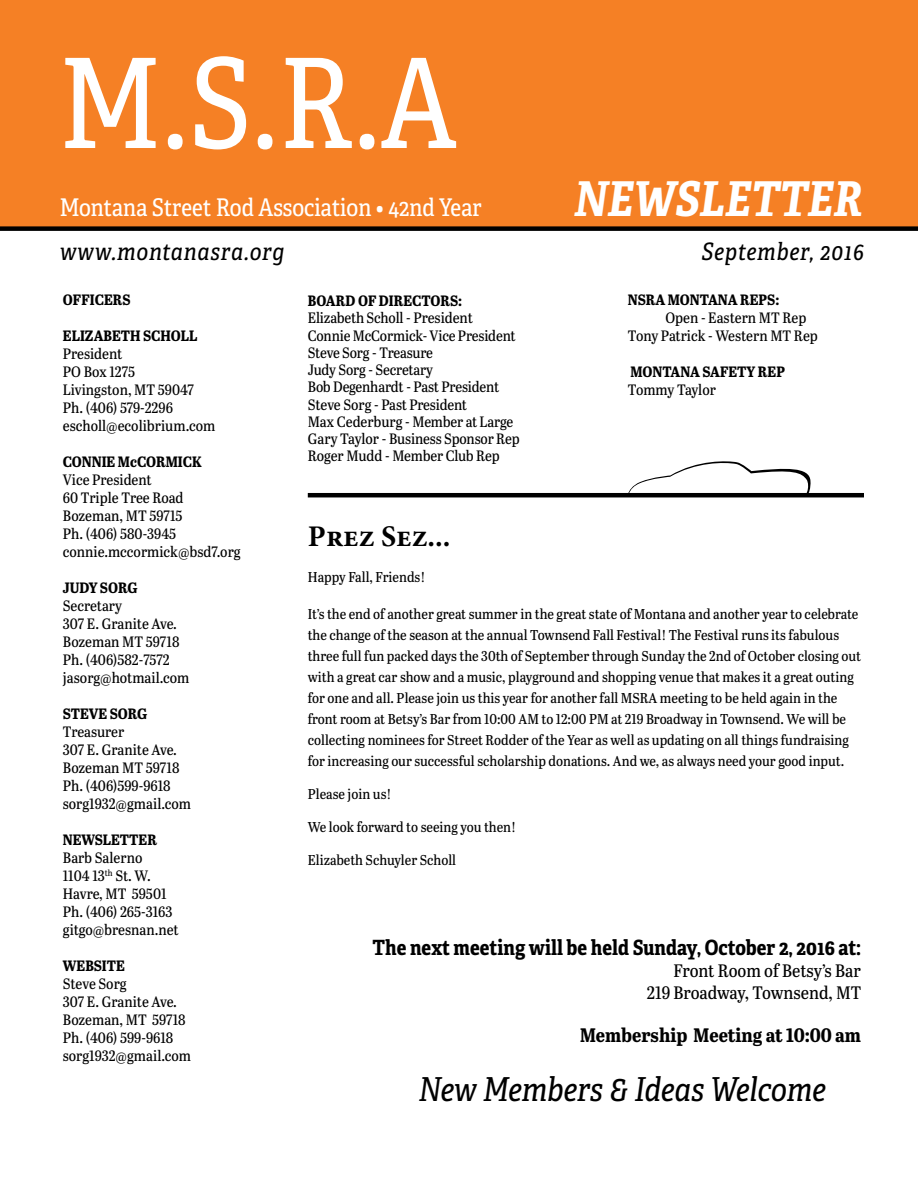
<style>
.page{position:relative;width:918px;height:1188px;background:#fff}
.page>*{position:absolute;margin:0;border:0;box-sizing:border-box;transform-origin:0 0}
.t1{font:124.5px "Adelle Condensed";color:#fff}
.t2{font:italic 700 48px "Adelle Condensed";color:#fff}
.t3{font:italic 33px "Adelle Condensed";color:#000}
.t4{font:700 30px "Minion Pro";color:#000}
.t5{font:24.3px "Adelle Condensed";color:#fff}
.t6{font:italic 24px "Adelle Condensed";letter-spacing:.04em;color:#000}
.t7{font:700 21px "Adelle Condensed";color:#000}
.t8{font:700 19.5px "Abril Titling Semi Cnd";color:#000}
.t9{font:18px/21.8px "Abril Titling Semi Cnd";color:#000;text-align:right}
.t10{font:15px/18px "Abril Titling Semi Cnd";color:#000}
.t11{font:700 15px "Abril Titling Semi Cnd";color:#000}
.t12{font:15px "Abril Titling Semi Cnd";letter-spacing:-.02em;color:#000}
.t13{font:14.25px/21px "Abril Titling Semi Cnd";color:#000}
</style>
<div class="page">
<div style="left:0;top:0;width:918px;height:229px;background:#f58025"></div>
<div style="left:0;top:226px;width:918px;height:5px;background:#000"></div>
<hr style="left:308px;top:493px;width:556px;height:4px;background:#000">
<svg style="left:628px;top:461px;width:183px;height:32px"></svg>
<h1 class="t1" style="left:60px;top:15px;width:399px">M.S.R.A</h1>
<h3 class="t5" style="left:60px;top:190px;width:424px">Montana Street Rod Association • 42nd Year</h3>
<h3 class="t6" style="left:60px;top:234px;width:226px">www.montanasra.org</h3>
<h2 class="t2" style="left:575px;top:163px;width:289px">NEWSLETTER</h2>
<h3 class="t6" style="left:701px;top:234px;width:164px">September, 2016</h3>
<p class="t11" style="left:63px;top:289px;width:69px">OFFICERS</p>
<p class="t11" style="left:63px;top:325px;width:136px">ELIZABETH SCHOLL</p>
<p class="t10" style="left:63px;top:344px;width:154px">President<br>PO Box 1275<br>Livingston, MT 59047<br>Ph. (406) 579-2296 escholl@ecolibrium.com</p>
<p class="t11" style="left:63px;top:451px;width:140px">CONNIE McCORMICK</p>
<p class="t10" style="left:63px;top:470px;width:179px">Vice President<br>60 Triple Tree Road<br>Bozeman, MT 59715<br>Ph. (406) 580-3945 connie.mccormick@bsd7.org</p>
<p class="t11" style="left:63px;top:577px;width:76px">JUDY SORG</p>
<p class="t10" style="left:63px;top:596px;width:128px">Secretary<br>307 E. Granite Ave.<br>Bozeman MT 59718<br>Ph. (406)582-7572 jasorg@hotmail.com</p>
<p class="t11" style="left:63px;top:703px;width:86px">STEVE SORG</p>
<p class="t10" style="left:63px;top:722px;width:130px">Treasurer<br>307 E. Granite Ave.<br>Bozeman MT 59718<br>Ph. (406)599-9618 sorg1932@gmail.com</p>
<p class="t11" style="left:63px;top:829px;width:96px">NEWSLETTER</p>
<p class="t10" style="left:63px;top:848px;width:118px">Barb Salerno<br>1104 13<sup>th</sup> St. W.<br>Havre, MT 59501<br>Ph. (406) 265-3163 gitgo@bresnan.net</p>
<p class="t11" style="left:63px;top:955px;width:64px">WEBSITE</p>
<p class="t10" style="left:63px;top:974px;width:130px">Steve Sorg<br>307 E. Granite Ave.<br>Bozeman, MT 59718<br>Ph. (406) 599-9618 sorg1932@gmail.com</p>
<p class="t11" style="left:308px;top:290px;width:156px">BOARD OF DIRECTORS:</p>
<p class="t10" style="left:308px;top:309px;width:213px;line-height:17.2px">Elizabeth Scholl - President<br>Connie McCormick- Vice President<br>Steve Sorg - Treasure<br>Judy Sorg - Secretary<br>Bob Degenhardt - Past President<br>Steve Sorg - Past President<br>Max Cederburg - Member at Large<br>Gary Taylor - Business Sponsor Rep<br>Roger Mudd - Member Club Rep</p>
<p class="t11" style="left:628px;top:289px;width:153px">NSRA MONTANA REPS:</p>
<p class="t10" style="left:628px;top:308px;width:191px;text-indent:37px">Open - Eastern MT Rep<br>Tony Patrick - Western MT Rep</p>
<p class="t11" style="left:630px;top:361px;width:156px">MONTANA SAFETY REP</p>
<p class="t12" style="left:628px;top:379px;width:90px">Tommy Taylor</p>
<h3 class="t4" style="left:308px;top:515px;width:144px">Prez Sez...</h3>
<p class="t13" style="left:308px;top:566px;width:119px">Happy Fall, Friends!</p>
<p class="t13" style="left:308px;top:603px;width:555px">It’s the end of another great summer in the great state of Montana and another year to celebrate the change of the season at the annual Townsend Fall Festival! The Festival runs its fabulous three full fun packed days the 30th of September through Sunday the 2nd of October closing out with a great car show and a music, playground and shopping venue that makes it a great outing for one and all. Please join us this year for another fall MSRA meeting to be held again in the front room at Betsy’s Bar from 10:00 AM to 12:00 PM at 219 Broadway in Townsend. We will be collecting nominees for Street Rodder of the Year as well as updating on all things fundraising for increasing our successful scholarship donations. And we, as always need your good input.</p>
<p class="t13" style="left:308px;top:783px;width:85px">Please join us!</p>
<p class="t13" style="left:308px;top:816px;width:210px">We look forward to seeing you then!</p>
<p class="t13" style="left:308px;top:849px;width:150px">Elizabeth Schuyler Scholl</p>
<h3 class="t7" style="left:373px;top:932px;width:490px">The next meeting will be held Sunday, October 2, 2016 at:</h3>
<p class="t9" style="left:647px;top:959px;width:216px">Front Room of Betsy’s Bar<br>219 Broadway, Townsend, MT</p>
<h3 class="t8" style="left:580px;top:1021px;width:283px">Membership Meeting at 10:00 am</h3>
<h3 class="t3" style="left:418px;top:1065px;width:409px">New Members &amp; Ideas Welcome</h3>
</div>
